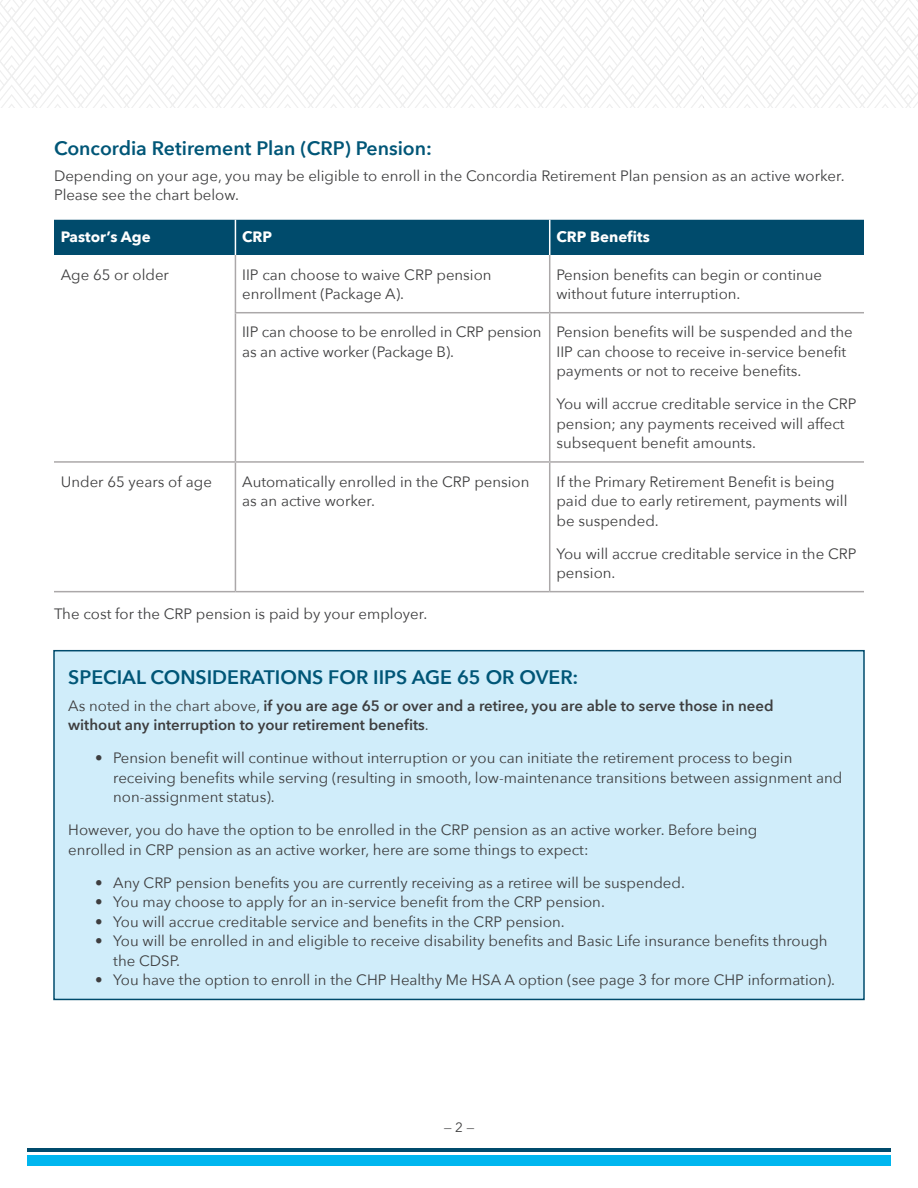
<style>
.page{position:relative;width:918px;height:1188px;background:#fff}
.page>*{position:absolute;margin:0;border:0;box-sizing:border-box;transform-origin:0 0}
.subhead1{font:600 19.5px "Avenir Next";color:#005677}
.Body{font:15px/19.5px "Avenir Next";color:#3e3e3f}
.Body-2{font:600 15px/19.5px "Avenir Next";color:#3e3e3f}
.body{font:700 15px "Avenir Next";color:#fff}
.t1{font:13.5px "Avenir Next";color:#3e3e3f}
.s1{font-weight:400}
</style>
<div class="page">
<div style="left:27px;top:1155px;width:864px;height:11px;background:#00b6ef"></div>
<hr style="left:27px;top:1148px;width:864px;height:3px;background:#004b6c">
<svg style="left:0;top:0;width:918px;height:107px"></svg>
<div style="left:54px;top:651px;width:810px;height:348px;background:#d0edfa"></div>
<div style="left:53px;top:650px;width:812px;height:350px;border:2px solid #004b6c"></div>
<div style="left:54px;top:220px;width:810px;height:35px;background:#004b6c"></div>
<hr style="left:235px;top:220px;width:1px;height:35px;background:#fff">
<hr style="left:549px;top:220px;width:1px;height:35px;background:#fff">
<hr style="left:235px;top:255px;width:1px;height:57px;background:#aba8a9">
<hr style="left:549px;top:255px;width:1px;height:57px;background:#aba8a9">
<hr style="left:235px;top:312px;width:315px;height:1px;background:#aba8a9">
<hr style="left:235px;top:313px;width:1px;height:148px;background:#aba8a9">
<hr style="left:550px;top:312px;width:314px;height:1px;background:#aba8a9">
<hr style="left:549px;top:313px;width:1px;height:148px;background:#aba8a9">
<hr style="left:54px;top:461px;width:181px;height:2px;background:#aba8a9">
<hr style="left:235px;top:461px;width:315px;height:2px;background:#aba8a9">
<hr style="left:235px;top:463px;width:1px;height:128px;background:#aba8a9">
<hr style="left:550px;top:461px;width:314px;height:2px;background:#aba8a9">
<hr style="left:549px;top:463px;width:1px;height:128px;background:#aba8a9">
<hr style="left:54px;top:591px;width:181px;height:1px;background:#aba8a9">
<hr style="left:235px;top:591px;width:315px;height:1px;background:#aba8a9">
<hr style="left:550px;top:591px;width:314px;height:1px;background:#aba8a9">
<p class="subhead1" style="left:54px;top:131px;width:380px">Concordia Retirement Plan (CRP) Pension:</p>
<p class="Body" style="left:54px;top:165px;width:792px">Depending on your age, you may be eligible to enroll in the Concordia Retirement Plan pension as an active worker.<br>Please see the chart below.</p>
<p class="body" style="left:61px;top:223px;width:91px">Pastor’s Age</p>
<p class="body" style="left:242px;top:223px;width:31px">CRP</p>
<p class="body" style="left:556px;top:223px;width:95px">CRP Benefits</p>
<p class="Body" style="left:61px;top:264px;width:110px">Age 65 or older</p>
<p class="Body" style="left:242px;top:264px;width:251px">IIP can choose to waive CRP pension enrollment (Package A).</p>
<p class="Body" style="left:556px;top:264px;width:267px">Pension benefits can begin or continue without future interruption.</p>
<p class="Body" style="left:242px;top:322px;width:301px">IIP can choose to be enrolled in CRP pension as an active worker (Package B).</p>
<p class="Body" style="left:556px;top:322px;width:298px">Pension benefits will be suspended and the<br>IIP can choose to receive in-service benefit payments or not to receive benefits.</p>
<p class="Body" style="left:556px;top:394px;width:302px">You will accrue creditable service in the CRP pension; any payments received will affect subsequent benefit amounts.</p>
<p class="Body" style="left:61px;top:471px;width:153px">Under 65 years of age</p>
<p class="Body" style="left:242px;top:471px;width:289px">Automatically enrolled in the CRP pension as an active worker.</p>
<p class="Body" style="left:556px;top:471px;width:293px">If the Primary Retirement Benefit is being paid due to early retirement, payments will be suspended.</p>
<p class="Body" style="left:556px;top:543px;width:302px">You will accrue creditable service in the CRP pension.</p>
<p class="Body" style="left:54px;top:604px;width:375px">The cost for the CRP pension is paid by your employer.</p>
<p class="subhead1" style="left:68px;top:661px;width:512px">SPECIAL CONSIDERATIONS FOR IIPS AGE 65 OR OVER:</p>
<p class="Body-2" style="left:68px;top:695px;width:707px"><span class="s1">As noted in the chart above,</span> if you are age 65 or over and a retiree, you are able to serve those in need without any interruption to your retirement benefits<span class="s1">.</span></p>
<p class="Body" style="left:113px;top:748px;width:731px;text-indent:-18px">• Pension benefit will continue without interruption or you can initiate the retirement process to begin receiving benefits while serving (resulting in smooth, low-maintenance transitions between assignment and non-assignment status).</p>
<p class="Body" style="left:68px;top:820px;width:691px">However, you do have the option to be enrolled in the CRP pension as an active worker. Before being enrolled in CRP pension as an active worker, here are some things to expect:</p>
<p class="Body" style="left:95px;top:872px;width:591px">• Any CRP pension benefits you are currently receiving as a retiree will be suspended.</p>
<p class="Body" style="left:95px;top:892px;width:511px">• You may choose to apply for an in-service benefit from the CRP pension.</p>
<p class="Body" style="left:95px;top:911px;width:471px">• You will accrue creditable service and benefits in the CRP pension.</p>
<p class="Body" style="left:113px;top:931px;width:716px;text-indent:-18px">• You will be enrolled in and eligible to receive disability benefits and Basic Life insurance benefits through the CDSP.</p>
<p class="Body" style="left:95px;top:970px;width:741px">• You have the option to enroll in the CHP Healthy Me HSA A option (see page 3 for more CHP information).</p>
<p class="t1" style="left:444px;top:1116px;width:32px">— 2 —</p>
</div>
